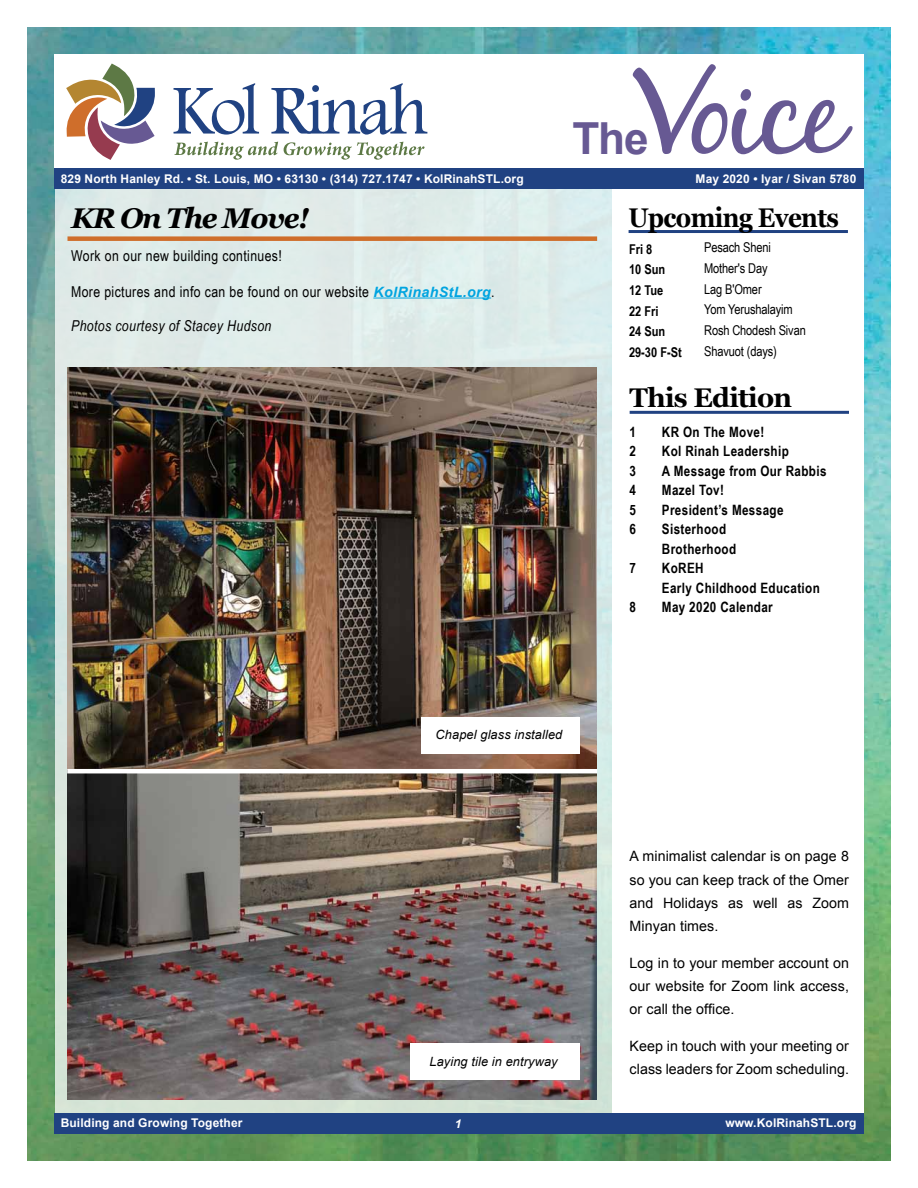
<style>
.page{position:relative;width:918px;height:1188px;background:#fff}
.page>*{position:absolute;margin:0;border:0;box-sizing:border-box;transform-origin:0 0}
.t1{font:127.65px "Black Jack";letter-spacing:-.04em;color:#675993}
.t2{font:700 44.25px "Arial";color:#675993}
.t3{font:italic 700 28.5px "Georgia";letter-spacing:-.05em;color:#000}
.t4{font:700 27px "Georgia";letter-spacing:-.025em;color:#000;scale:.9 1}
.t5{font:700 27px "Georgia";letter-spacing:-.025em;color:#000}
.t6{font:15px "Arial Narrow";letter-spacing:.025em;color:#000}
.t7{font:italic 15px "Arial Narrow";letter-spacing:.025em;color:#000}
.t8{font:14.25px/23.2px "Arial";letter-spacing:.005em;color:#000;text-align:justify}
.t9{font:700 14.25px/19.5px "Arial Narrow";letter-spacing:.025em;color:#000;text-align:justify}
.t10{font:13.5px/20.7px "Arial Narrow";letter-spacing:-.01em;color:#000}
.t11{font:700 13.5px/20.7px "Arial Narrow";color:#000}
.t12{font:italic 12.75px "Arial";letter-spacing:.01em;color:#000}
.t13{font:700 12px "Arial";letter-spacing:.01em;color:#fff}
.t14{font:italic 700 12px "Arial";color:#fff}
.s1{font-family:"Arial";font-weight:700;font-style:italic;font-size:14.25px;color:#00a4e0}
</style>
<div class="page">
<img style="left:28px;top:27px;width:863px;height:1134px">
<div style="left:55px;top:184px;width:558px;height:940px;background:linear-gradient(to bottom,#deecee,#d0e5d9)"></div>
<div style="left:613px;top:184px;width:251px;height:935px;background:#fff"></div>
<div style="left:55px;top:54px;width:809px;height:124px;background:#fff"></div>
<div style="left:54px;top:1114px;width:810px;height:20px;background:#204282"></div>
<div style="left:55px;top:169px;width:809px;height:20px;background:#204282"></div>
<hr style="left:373px;top:298px;width:118px;height:1px;background:#00a4e0">
<div style="left:67px;top:236px;width:530px;height:5px;background:#cf6e2b"></div>
<hr style="left:630px;top:411px;width:219px;height:3px;background:#204282">
<hr style="left:629px;top:230px;width:219px;height:3px;background:#204282">
<img style="left:67px;top:367px;width:530px;height:732px">
<div style="left:421px;top:717px;width:159px;height:37px;background:#fff"></div>
<div style="left:411px;top:1043px;width:169px;height:37px;background:#fff"></div>
<hr style="left:67px;top:769px;width:530px;height:4px;background:#fff">
<svg style="left:66px;top:64px;width:89px;height:96px"></svg>
<svg style="left:174px;top:83px;width:85px;height:52px"></svg>
<svg style="left:271px;top:83px;width:156px;height:52px"></svg>
<svg style="left:174px;top:142px;width:251px;height:18px"></svg>
<h1 class="t1" style="left:633px;top:33px;width:213px">Voice</h1>
<h2 class="t2" style="left:572px;top:110px;width:78px">The</h2>
<p class="t13" style="left:61px;top:171px;width:464px">829 North Hanley Rd. • St. Louis, MO • 63130 • (314) 727.1747 • KolRinahSTL.org</p>
<p class="t13" style="left:696px;top:171px;width:162px">May 2020 • Iyar / Sivan 5780</p>
<h3 class="t3" style="left:71px;top:202px;width:240px">KR On The Move!</h3>
<p class="t6" style="left:71px;top:247px;width:212px">Work on our new building continues!</p>
<p class="t6" style="left:71px;top:283px;width:425px">More pictures and info can be found on our website <span class="s1">KolRinahStL.org</span>.</p>
<p class="t7" style="left:71px;top:317px;width:202px">Photos courtesy of Stacey Hudson</p>
<p class="t12" style="left:436px;top:727px;width:128px">Chapel glass installed</p>
<p class="t12" style="left:429px;top:1053px;width:130px">Laying tile in entryway</p>
<h3 class="t4" style="left:629px;top:202px;width:235px">Upcoming Events</h3>
<p class="t11" style="left:629px;top:238px;width:54px">Fri 8<br>10 Sun<br>12 Tue<br>22 Fri<br>24 Sun<br>29-30 F-St</p>
<p class="t10" style="left:704px;top:237px;width:103px">Pesach Sheni<br>Mother's Day<br>Lag B'Omer<br>Yom Yerushalayim<br>Rosh Chodesh Sivan<br>Shavuot (days)</p>
<h3 class="t5" style="left:630px;top:383px;width:164px">This Edition</h3>
<p class="t9" style="left:630px;top:422px;width:8px">1<br>2<br>3<br>4<br>5<br>6</p>
<p class="t9" style="left:630px;top:558px;width:8px">7</p>
<p class="t9" style="left:630px;top:597px;width:8px">8</p>
<p class="t9" style="left:662px;top:422px;width:166px;text-align:left">KR On The Move!<br>Kol Rinah Leadership<br>A Message from Our Rabbis<br>Mazel Tov!<br>President’s Message<br>Sisterhood<br>Brotherhood<br>KoREH<br>Early Childhood Education<br>May 2020 Calendar</p>
<p class="t8" style="left:630px;top:845px;width:221px">A minimalist calendar is on page 8 so you can keep track of the Omer and Holidays as well as Zoom Minyan times.</p>
<p class="t8" style="left:630px;top:951px;width:221px">Log in to your member account on our website for Zoom link access, or call the office.</p>
<p class="t8" style="left:630px;top:1035px;width:221px">Keep in touch with your meeting or class leaders for Zoom scheduling.</p>
<p class="t13" style="left:61px;top:1115px;width:183px">Building and Growing Together</p>
<p class="t14" style="left:455px;top:1116px;width:8px">1</p>
<p class="t13" style="left:725px;top:1115px;width:133px">www.KolRinahSTL.org</p>
</div>
